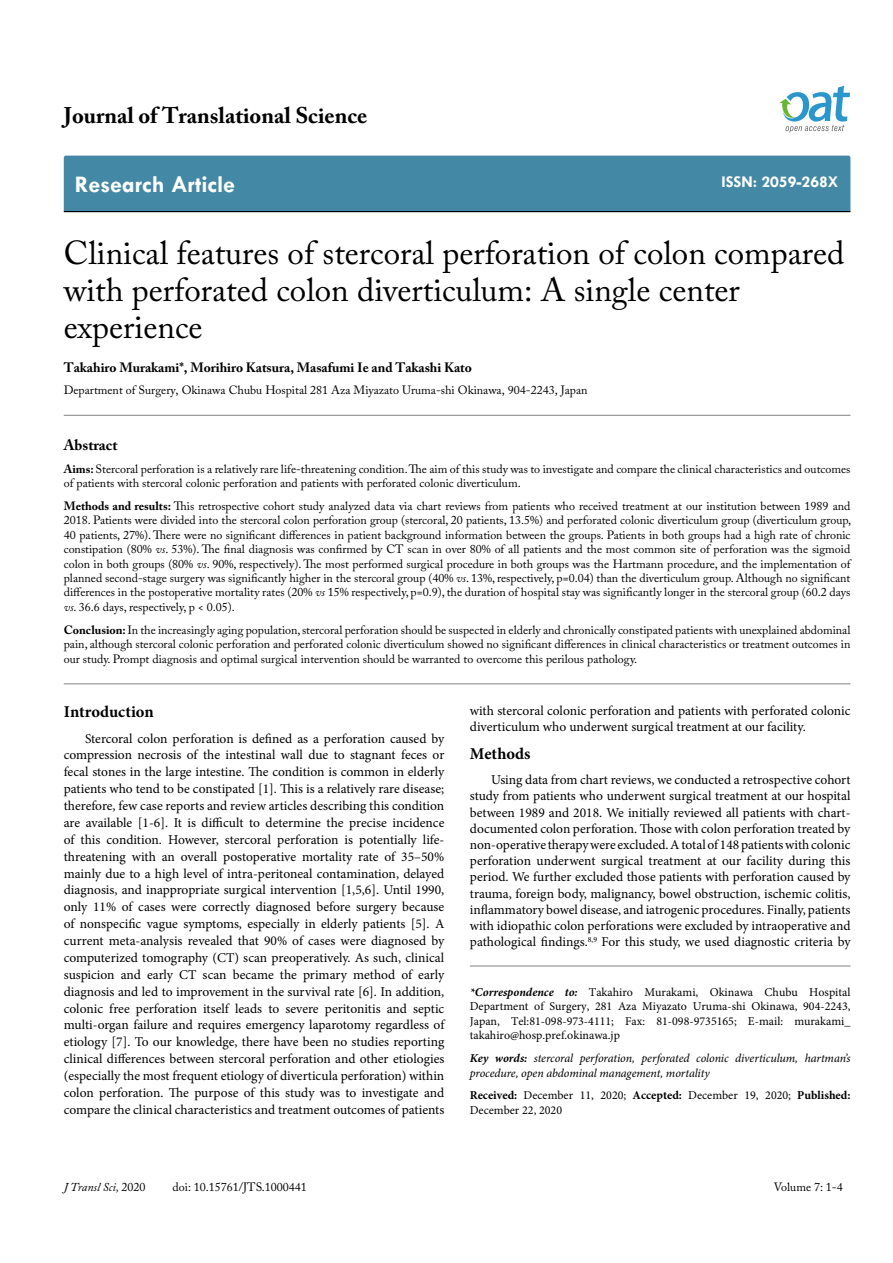
<style>
.page{position:relative;width:893px;height:1263px;background:#fff}
.page>*{position:absolute;margin:0;border:0;box-sizing:border-box;transform-origin:0 0}
.t1{font:33px/37.5px "Adobe Caslon Pro";color:#000}
.t2{font:700 24px "Tw Cen";color:#fff}
.t3{font:700 22.5px "Adobe Caslon Pro";color:#000}
.t4{font:700 16.5px "Minion Pro";color:#000}
.t5{font:700 16.5px "Tw Cen";color:#fff}
.t6{font:700 15px "Adobe Caslon Pro";color:#000}
.t7{font:13.5px/16.8px "Minion Pro";color:#000;text-align:justify}
.t8{font:700 13.5px "Adobe Caslon Pro";color:#000}
.t9{font:12px/14.4px "Adobe Caslon Pro";color:#000;text-align:justify}
.t10{font:12px/14.4px "Minion Pro";color:#000;text-align:justify}
.t11{font:italic 12px/14.4px "Minion Pro";letter-spacing:-.01em;color:#000}
.t12{font:italic 12px "Adobe Caslon Pro";color:#000}
.s1{font-weight:700}
.s2{font-style:italic}
.s3{font-weight:700;font-style:italic}
.s4{font-style:normal}
</style>
<div class="page">
<div style="left:64px;top:156px;width:786px;height:55px;background:#4389a5"></div>
<hr style="left:64px;top:211px;width:786px;height:1px;background:#000">
<svg style="left:779px;top:86px;width:71px;height:47px"></svg>
<hr style="left:470px;top:966px;width:380px;height:1px;background:#808285">
<hr style="left:64px;top:415px;width:786px;height:1px;background:#808285">
<hr style="left:64px;top:684px;width:786px;height:1px;background:#808285">
<h3 class="t3" style="left:64px;top:102px;width:305px">Journal of Translational Science</h3>
<h2 class="t2" style="left:75px;top:170px;width:162px">Research Article</h2>
<p class="t5" style="left:721px;top:172px;width:119px">ISSN: 2059-268X</p>
<h1 class="t1" style="left:64px;top:233px;width:782px">Clinical features of stercoral perforation of colon compared with perforated colon diverticulum: A single center experience</h1>
<p class="t8" style="left:64px;top:359px;width:410px">Takahiro Murakami*, Morihiro Katsura, Masafumi Ie and Takashi Kato</p>
<p class="t9" style="left:64px;top:383px;width:525px">Department of Surgery, Okinawa Chubu Hospital 281 Aza Miyazato Uruma-shi Okinawa, 904-2243, Japan</p>
<p class="t6" style="left:64px;top:436px;width:55px">Abstract</p>
<p class="t9" style="left:64px;top:461px;width:788px"><span class="s1">Aims:</span> Stercoral perforation is a relatively rare life-threatening condition. The aim of this study was to investigate and compare the clinical characteristics and outcomes of patients with stercoral colonic perforation and patients with perforated colonic diverticulum.</p>
<p class="t9" style="left:64px;top:499px;width:789px"><span class="s1">Methods and results:</span> This retrospective cohort study analyzed data via chart reviews from patients who received treatment at our institution between 1989 and 2018. Patients were divided into the stercoral colon perforation group (stercoral, 20 patients, 13.5%) and perforated colonic diverticulum group (diverticulum group, 40 patients, 27%). There were no significant differences in patient background information between the groups. Patients in both groups had a high rate of chronic constipation (80% <span class="s2">vs</span>. 53%). The final diagnosis was confirmed by CT scan in over 80% of all patients and the most common site of perforation was the sigmoid colon in both groups (80% <span class="s2">vs</span>. 90%, respectively). The most performed surgical procedure in both groups was the Hartmann procedure, and the implementation of planned second-stage surgery was significantly higher in the stercoral group (40% <span class="s2">vs</span>. 13%, respectively, p=0.04) than the diverticulum group. Although no significant differences in the postoperative mortality rates (20% <span class="s2">vs</span> 15% respectively, p=0.9), the duration of hospital stay was significantly longer in the stercoral group (60.2 days <span class="s2">vs</span>. 36.6 days, respectively, p &lt; 0.05).</p>
<p class="t9" style="left:64px;top:622px;width:788px"><span class="s1">Conclusion:</span> In the increasingly aging population, stercoral perforation should be suspected in elderly and chronically constipated patients with unexplained abdominal pain, although stercoral colonic perforation and perforated colonic diverticulum showed no significant differences in clinical characteristics or treatment outcomes in our study. Prompt diagnosis and optimal surgical intervention should be warranted to overcome this perilous pathology.</p>
<p class="t7" style="left:470px;top:703px;width:382px;line-height:16.2px">with stercoral colonic perforation and patients with perforated colonic diverticulum who underwent surgical treatment at our facility.</p>
<p class="t4" style="left:470px;top:742px;width:62px">Methods</p>
<p class="t7" style="left:470px;top:772px;width:382px;line-height:16.2px;text-indent:21px">Using data from chart reviews, we conducted a retrospective cohort study from patients who underwent surgical treatment at our hospital between 1989 and 2018. We initially reviewed all patients with chart&shy;documented colon perforation. Those with colon perforation treated by non-operative therapy were excluded. A total of 148 patients with colonic perforation underwent surgical treatment at our facility during this period. We further excluded those patients with perforation caused by trauma, foreign body, malignancy, bowel obstruction, ischemic colitis, inflammatory bowel disease, and iatrogenic procedures. Finally, patients with idiopathic colon perforations were excluded by intraoperative and pathological findings.<sup>8,9</sup> For this study, we used diagnostic criteria by</p>
<p class="t4" style="left:64px;top:700px;width:91px">Introduction</p>
<p class="t7" style="left:64px;top:730px;width:382px;text-indent:21px">Stercoral colon perforation is defined as a perforation caused by compression necrosis of the intestinal wall due to stagnant feces or fecal stones in the large intestine. The condition is common in elderly patients who tend to be constipated [1]. This is a relatively rare disease; therefore, few case reports and review articles describing this condition are available [1-6]. It is difficult to determine the precise incidence of this condition. However, stercoral perforation is potentially life&shy;threatening with an overall postoperative mortality rate of 35–50% mainly due to a high level of intra-peritoneal contamination, delayed diagnosis, and inappropriate surgical intervention [1,5,6]. Until 1990, only 11% of cases were correctly diagnosed before surgery because of nonspecific vague symptoms, especially in elderly patients [5]. A current meta-analysis revealed that 90% of cases were diagnosed by computerized tomography (CT) scan preoperatively. As such, clinical suspicion and early CT scan became the primary method of early diagnosis and led to improvement in the survival rate [6]. In addition, colonic free perforation itself leads to severe peritonitis and septic multi-organ failure and requires emergency laparotomy regardless of etiology [7]. To our knowledge, there have been no studies reporting clinical differences between stercoral perforation and other etiologies (especially the most frequent etiology of diverticula perforation) within colon perforation. The purpose of this study was to investigate and compare the clinical characteristics and treatment outcomes of patients</p>
<p class="t10" style="left:470px;top:985px;width:382px"><span class="s3">*Correspondence to:</span> Takahiro Murakami, Okinawa Chubu Hospital Department of Surgery, 281 Aza Miyazato Uruma-shi Okinawa, 904-2243, Japan, Tel:81-098-973-4111; Fax: 81-098-9735165; E-mail: murakami_ takahiro@hosp.pref.okinawa.jp</p>
<p class="t11" style="left:470px;top:1051px;width:382px"><span class="s1">Key words:</span> stercoral perforation, perforated colonic diverticulum, hartman’s procedure, open abdominal management, mortality</p>
<p class="t10" style="left:470px;top:1088px;width:382px"><span class="s1">Received:</span> December 11, 2020; <span class="s1">Accepted:</span> December 19, 2020; <span class="s1">Published:<br></span>December 22, 2020</p>
<p class="t12" style="left:64px;top:1180px;width:83px">J Transl Sci, <span class="s4">2020</span></p>
<p class="t9" style="left:173px;top:1180px;width:136px">doi: 10.15761/JTS.1000441</p>
<p class="t9" style="left:774px;top:1180px;width:71px">Volume 7: 1-4</p>
</div>
